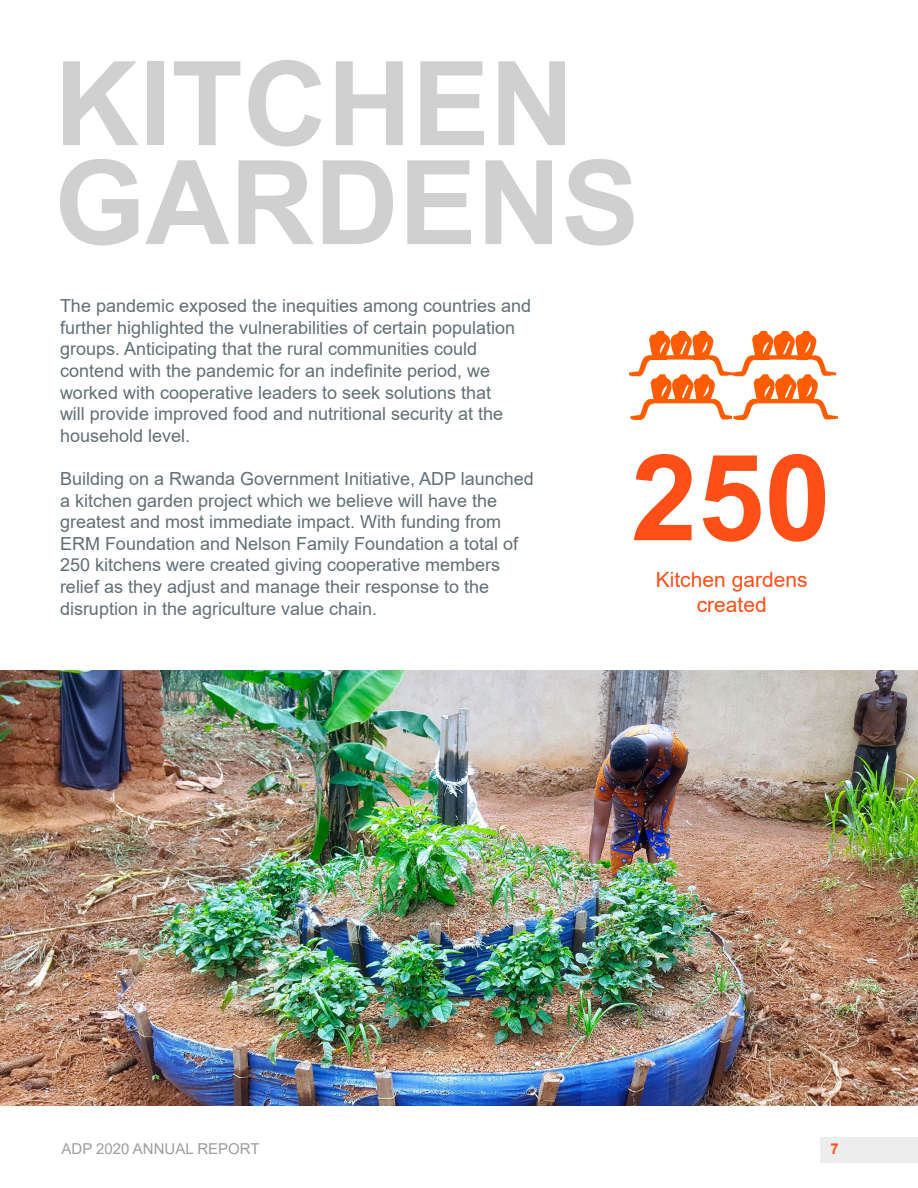
<style>
.page{position:relative;width:918px;height:1188px;background:#fff}
.page>*{position:absolute;margin:0;border:0;box-sizing:border-box;transform-origin:0 0}
.t1{font:700 120px "Arial";color:#ff4f18}
.t2{font:700 117px/99px "Arial";color:#d0d0d0}
.t3{font:21px/25.2px "Arial";color:#ff4f18;text-align:center}
.t4{font:18px/21.6px "Arial";color:#626f75}
.t5{font:15px "Arial";color:#9d9d9c}
.t6{font:700 15px "Arial";color:#ff4f18}
</style>
<div class="page">
<img style="left:629px;top:332px;width:209px;height:88px">
<img style="left:0;top:670px;width:918px;height:436px">
<div style="left:820px;top:1137px;width:98px;height:25px;background:#ededed"></div>
<h2 class="t2" style="left:54px;top:56px;width:587px">KITCHEN<br>GARDENS</h2>
<p class="t4" style="left:60px;top:295px;width:473px">The pandemic exposed the inequities among countries and further highlighted the vulnerabilities of certain population groups. Anticipating that the rural communities could contend with the pandemic for an indefinite period, we worked with cooperative leaders to seek solutions that<br>will provide improved food and nutritional security at the household level.</p>
<p class="t4" style="left:60px;top:468px;width:475px">Building on a Rwanda Government Initiative, ADP launched a kitchen garden project which we believe will have the greatest and most immediate impact. With funding from ERM Foundation and Nelson Family Foundation a total of 250 kitchens were created giving cooperative members relief as they adjust and manage their response to the disruption in the agriculture value chain.</p>
<h1 class="t1" style="left:631px;top:414px;width:202px">250</h1>
<p class="t3" style="left:656px;top:567px;width:153px">Kitchen gardens created</p>
<p class="t5" style="left:62px;top:1138px;width:200px">ADP 2020 ANNUAL REPORT</p>
<p class="t6" style="left:830px;top:1138px;width:10px">7</p>
</div>
